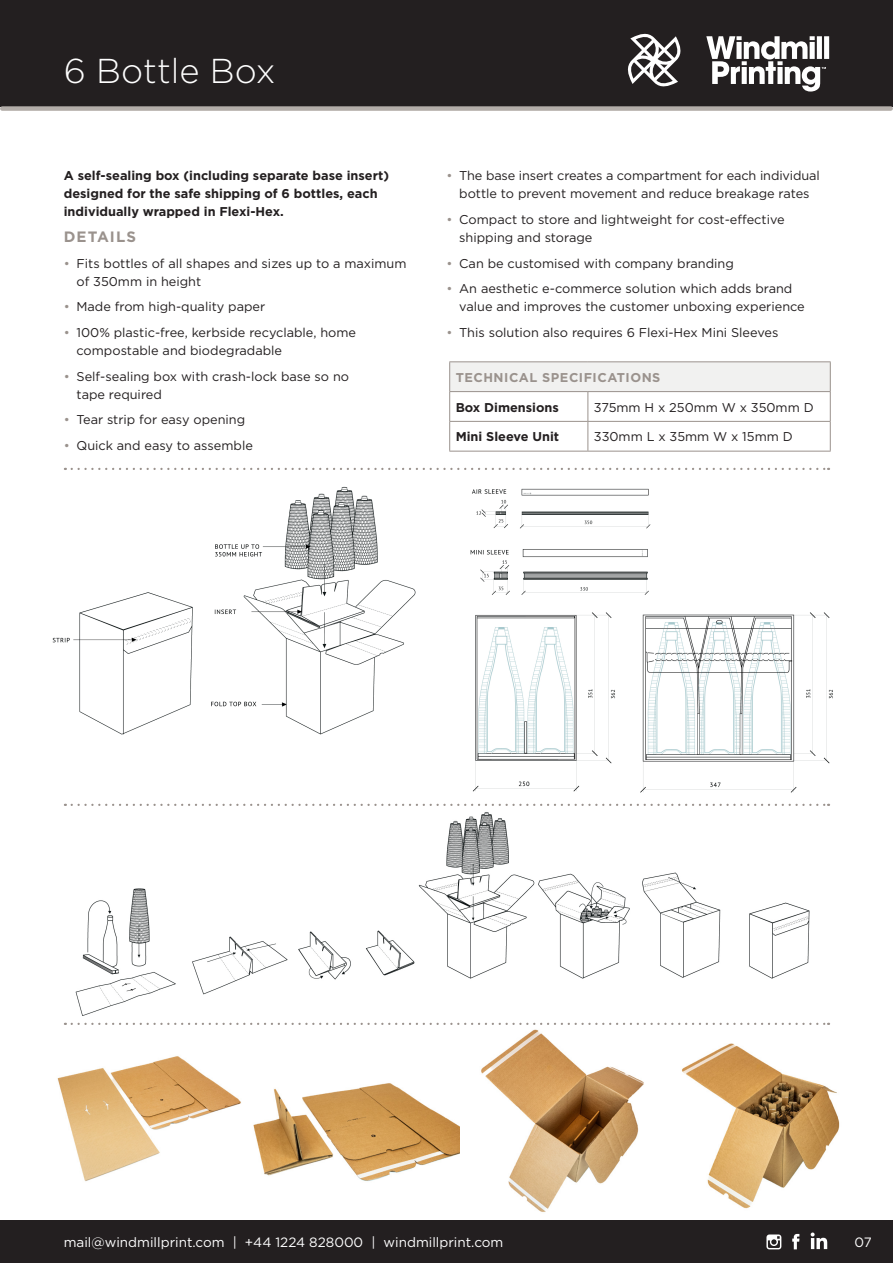
<style>
.page{position:relative;width:893px;height:1263px;background:#fff}
.page>*{position:absolute;margin:0;border:0;box-sizing:border-box;transform-origin:0 0}
.t1{font:300 34.5px "Gotham";color:#fff}
.t2{font:700 15px "Gotham";letter-spacing:.07em;color:#9a928d}
.t3{font:13.5px "Gotham";color:#fff}
.t4{font:12.75px/18px "Gotham";color:#231f20}
.t5{font:700 12.75px/18px "Gotham";color:#231f20}
.t6{font:700 12.75px "Gotham";letter-spacing:.04em;color:#9a928d}
.s1{color:#9a928d}
</style>
<div class="page">
<div style="left:0;top:0;width:893px;height:106px;background:#231f20"></div>
<div style="left:0;top:1220px;width:893px;height:43px;background:#231f20"></div>
<svg style="left:706px;top:36px;width:123px;height:56px"></svg>
<svg style="left:628px;top:34px;width:53px;height:53px"></svg>
<div style="left:2px;top:106px;width:889px;height:5px;background:#b3ada9"></div>
<svg style="left:792px;top:1234px;width:7px;height:15px"></svg>
<svg style="left:766px;top:1234px;width:15px;height:15px"></svg>
<svg style="left:811px;top:1232px;width:16px;height:17px"></svg>
<img style="left:470px;top:488px;width:181px;height:107px">
<img style="left:52px;top:592px;width:141px;height:143px">
<img style="left:211px;top:486px;width:205px;height:249px">
<img style="left:64px;top:803px;width:747px;height:222px">
<img style="left:57px;top:1029px;width:783px;height:183px">
<img style="left:473px;top:612px;width:360px;height:181px">
<svg style="left:72px;top:468px;width:757px;height:2px"></svg>
<svg style="left:72px;top:804px;width:757px;height:2px"></svg>
<svg style="left:72px;top:1023px;width:757px;height:2px"></svg>
<div style="left:450px;top:362px;width:380px;height:30px;background:#f1f1f0"></div>
<hr style="left:449px;top:421px;width:139px;height:1px;background:#9a928d">
<hr style="left:588px;top:421px;width:243px;height:1px;background:#9a928d">
<svg style="left:587px;top:392px;width:1px;height:59px"></svg>
<hr style="left:449px;top:451px;width:139px;height:1px;background:#9a928d">
<hr style="left:588px;top:451px;width:243px;height:1px;background:#9a928d">
<hr style="left:449px;top:361px;width:139px;height:1px;background:#9a928d">
<svg style="left:449px;top:362px;width:1px;height:89px"></svg>
<hr style="left:588px;top:361px;width:243px;height:1px;background:#9a928d">
<svg style="left:830px;top:362px;width:1px;height:89px"></svg>
<hr style="left:449px;top:391px;width:139px;height:1px;background:#9a928d">
<hr style="left:588px;top:391px;width:243px;height:1px;background:#9a928d">
<p class="t1" style="left:64px;top:49px;width:213px">6 Bottle Box</p>
<p class="t5" style="left:64px;top:167px;width:327px">A self-sealing box (including separate base insert) designed for the safe shipping of 6 bottles, each individually wrapped in Flexi-Hex.</p>
<p class="t2" style="left:64px;top:227px;width:74px">DETAILS</p>
<p class="t4" style="left:77px;top:254px;width:332px;text-indent:-13px"><span class="s1">•</span> Fits bottles of all shapes and sizes up to a maximum of 350mm in height</p>
<p class="t4" style="left:64px;top:297px;width:203px"><span class="s1">•</span> Made from high-quality paper</p>
<p class="t4" style="left:77px;top:323px;width:281px;text-indent:-13px"><span class="s1">•</span> 100% plastic-free, kerbside recyclable, home compostable and biodegradable</p>
<p class="t4" style="left:77px;top:367px;width:274px;text-indent:-13px"><span class="s1">•</span> Self-sealing box with crash-lock base so no tape required</p>
<p class="t4" style="left:64px;top:410px;width:183px"><span class="s1">•</span> Tear strip for easy opening</p>
<p class="t4" style="left:64px;top:436px;width:191px"><span class="s1">•</span> Quick and easy to assemble</p>
<p class="t4" style="left:446px;top:166px;width:375px;text-align:center"><span class="s1">•</span> The base insert creates a compartment for each individual bottle to prevent movement and reduce breakage rates</p>
<p class="t4" style="left:459px;top:210px;width:327px;text-indent:-13px"><span class="s1">•</span> Compact to store and lightweight for cost-effective shipping and storage</p>
<p class="t4" style="left:446px;top:254px;width:289px"><span class="s1">•</span> Can be customised with company branding</p>
<p class="t4" style="left:459px;top:279px;width:347px;text-indent:-13px"><span class="s1">•</span> An aesthetic e-commerce solution which adds brand value and improves the customer unboxing experience</p>
<p class="t4" style="left:446px;top:323px;width:333px"><span class="s1">•</span> This solution also requires 6 Flexi-Hex Mini Sleeves</p>
<p class="t6" style="left:456px;top:369px;width:206px">TECHNICAL SPECIFICATIONS</p>
<p class="t5" style="left:456px;top:398px;width:105px">Box Dimensions</p>
<p class="t4" style="left:594px;top:398px;width:221px">375mm H x 250mm W x 350mm D</p>
<p class="t5" style="left:456px;top:428px;width:105px">Mini Sleeve Unit</p>
<p class="t4" style="left:594px;top:428px;width:200px">330mm L x 35mm W x 15mm D</p>
<p class="t3" style="left:64px;top:1234px;width:441px">mail@windmillprint.com | +44 1224 828000 | windmillprint.com</p>
<p class="t3" style="left:854px;top:1234px;width:19px">07</p>
</div>
